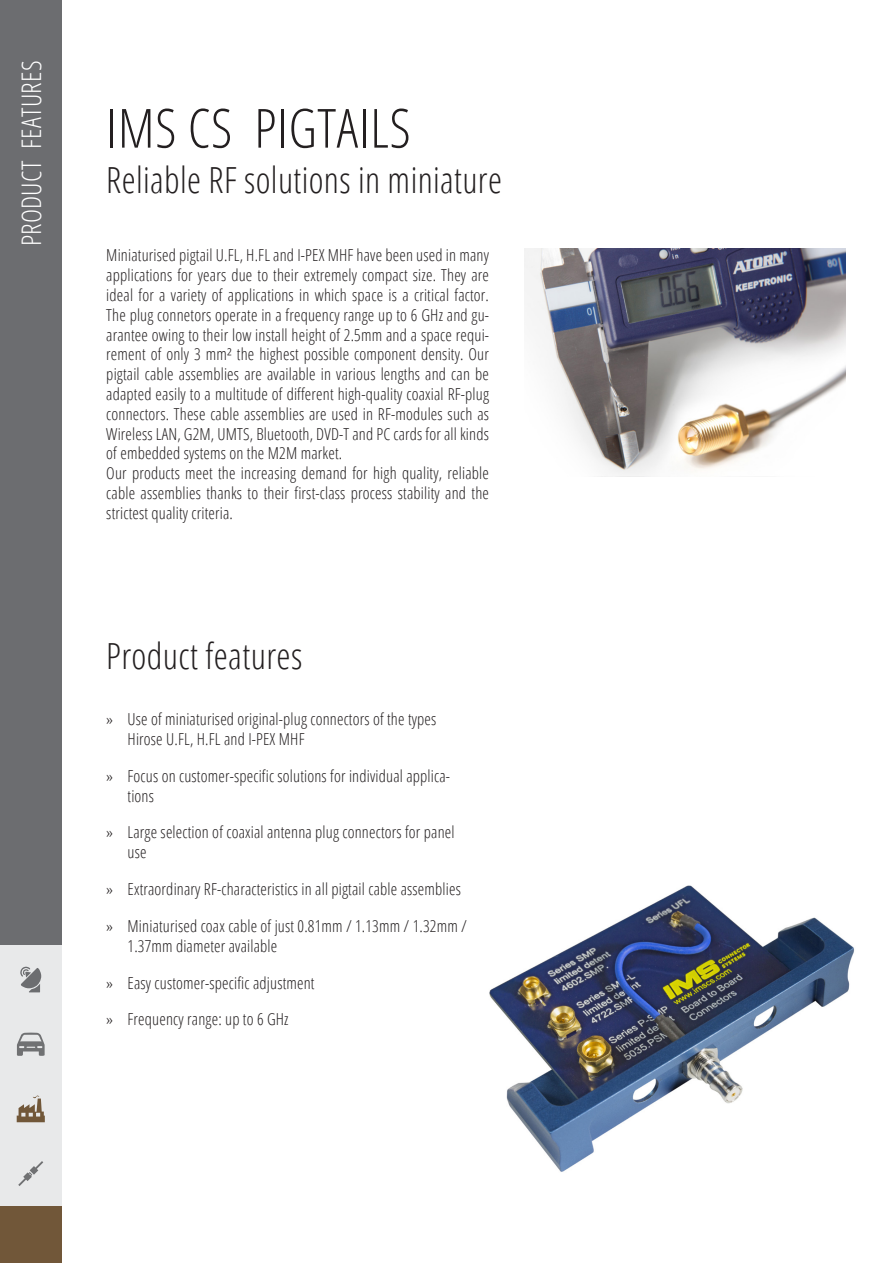
<style>
.page{position:relative;width:893px;height:1263px;background:#fff}
.page>*{position:absolute;margin:0;border:0;box-sizing:border-box;transform-origin:0 0}
.Überschrift_36{font:300 54px "Open Sans Condensed";letter-spacing:.01em;color:#231f20}
.Überschrift_36-2{font:300 36px "Open Sans Condensed";letter-spacing:.01em;color:#231f20}
.Subheadline{font:300 36px "Open Sans Condensed";letter-spacing:.01em;color:#231f20}
.weiss_18{font:300 27px "Open Sans Condensed";letter-spacing:.01em;color:#fff}
.features_14_Titel{font:300 16.5px/19.8px "Open Sans Condensed";letter-spacing:.01em;color:#231f20;text-align:justify}
.Liste_11{font:300 16.5px/19.8px "Open Sans Condensed";letter-spacing:.01em;color:#231f20}
</style>
<div class="page">
<img style="left:525px;top:249px;width:320px;height:227px">
<div style="left:0;top:0;width:62px;height:945px;background:#6c6d70"></div>
<div style="left:0;top:945px;width:62px;height:266px;background:#e8e9ea"></div>
<svg style="left:20px;top:967px;width:21px;height:25px"></svg>
<svg style="left:17px;top:1032px;width:28px;height:24px"></svg>
<svg style="left:17px;top:1095px;width:28px;height:27px"></svg>
<svg style="left:18px;top:1161px;width:25px;height:25px"></svg>
<div style="left:0;top:1207px;width:62px;height:56px;background:#715739"></div>
<img style="left:489px;top:885px;width:365px;height:287px">
<p class="weiss_18" style="left:13px;top:246px;width:187px;rotate:-90deg">PRODUCT FEATURES</p>
<p class="Überschrift_36" style="left:106px;top:91px;width:306px">IMS CS PIGTAILS</p>
<p class="Überschrift_36-2" style="left:106px;top:155px;width:397px">Reliable RF solutions in miniature</p>
<p class="features_14_Titel" style="left:106px;top:245px;width:384px">Miniaturised pigtail U.FL, H.FL and I-PEX MHF have been used in many applications for years due to their extremely compact size. They are ideal for a variety of applications in which space is a critical factor.<br>The plug connetors operate in a frequency range up to 6 GHz and gu&shy;arantee owing to their low install height of 2.5mm and a space requi&shy;rement of only 3 mm² the highest possible component density. Our pigtail cable assemblies are available in various lengths and can be adapted easily to a multitude of different high-quality coaxial RF-plug connectors. These cable assemblies are used in RF-modules such as Wireless LAN, G2M, UMTS, Bluetooth, DVD-T and PC cards for all kinds of embedded systems on the M2M market.</p>
<p class="features_14_Titel" style="left:106px;top:463px;width:384px">Our products meet the increasing demand for high quality, reliable cable assemblies thanks to their first-class process stability and the strictest quality criteria.</p>
<p class="Subheadline" style="left:106px;top:631px;width:198px">Product features</p>
<p class="Liste_11" style="left:128px;top:709px;width:310px;text-indent:-21px">» Use of miniaturised original-plug connectors of the types<br>Hirose U.FL, H.FL and I-PEX MHF</p>
<p class="Liste_11" style="left:128px;top:765px;width:324px;text-indent:-21px">» Focus on customer-specific solutions for individual applica&shy;tions</p>
<p class="Liste_11" style="left:128px;top:822px;width:329px;text-indent:-21px">» Large selection of coaxial antenna plug connectors for panel use</p>
<p class="Liste_11" style="left:106px;top:879px;width:356px">» Extraordinary RF-characteristics in all pigtail cable assemblies</p>
<p class="Liste_11" style="left:128px;top:915px;width:341px;text-indent:-21px">» Miniaturised coax cable of just 0.81mm / 1.13mm / 1.32mm /<br>1.37mm diameter available</p>
<p class="Liste_11" style="left:106px;top:972px;width:210px">» Easy customer-specific adjustment</p>
<p class="Liste_11" style="left:106px;top:1009px;width:184px">» Frequency range: up to 6 GHz</p>
</div>
